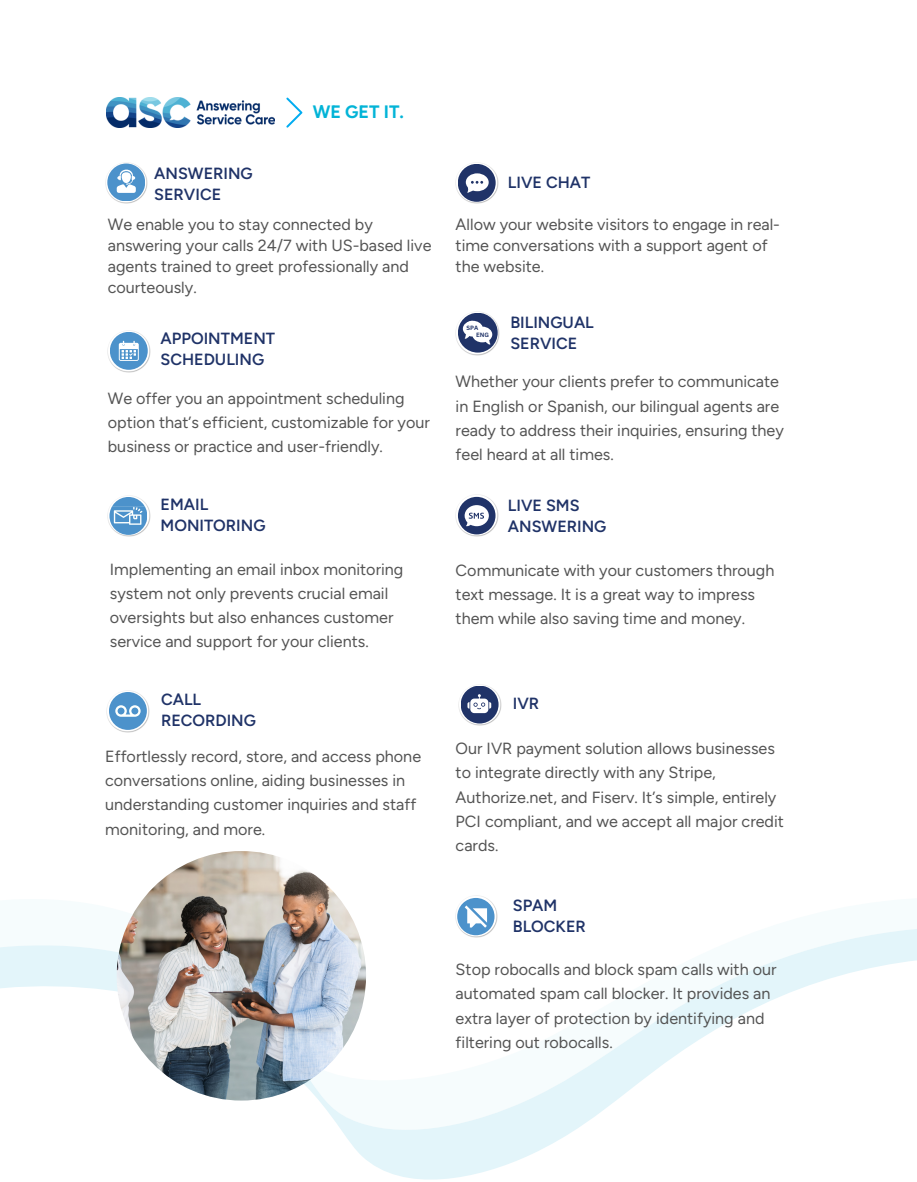
<style>
.page{position:relative;width:917px;height:1182px;background:#fff}
.page>*{position:absolute;margin:0;border:0;box-sizing:border-box;transform-origin:0 0}
.t1{font:700 18px "Figtree";color:#03b4d7}
.t2{font:16.2px/24.2px "Figtree";color:#545454}
.t3{font:600 16.2px/20.9px "Figtree";color:#203368}
.t4{font:700 6px "Canva Sans";color:#203368}
</style>
<div class="page">
<svg style="left:286px;top:97px;width:16px;height:31px"></svg>
<svg style="left:0;top:924px;width:917px;height:256px"></svg>
<img style="left:107px;top:97px;width:167px;height:31px">
<img style="left:105px;top:162px;width:43px;height:42px">
<div style="left:107px;top:163px;width:38px;height:38px;background:#4c92cb;border-radius:50%"></div>
<svg style="left:117px;top:169px;width:19px;height:23px"></svg>
<img style="left:107px;top:495px;width:43px;height:42px">
<div style="left:109px;top:497px;width:38px;height:38px;background:#4c92cb;border-radius:50%"></div>
<svg style="left:111px;top:506px;width:34px;height:19px"></svg>
<img style="left:456px;top:494px;width:42px;height:42px">
<img style="left:107px;top:690px;width:43px;height:42px">
<img style="left:456px;top:311px;width:43px;height:44px">
<img style="left:108px;top:330px;width:43px;height:42px">
<img style="left:456px;top:162px;width:42px;height:42px">
<img style="left:458px;top:684px;width:43px;height:41px">
<div style="left:461px;top:685px;width:37px;height:38px;background:#203368;border-radius:50%"></div>
<svg style="left:467px;top:694px;width:24px;height:19px"></svg>
<img style="left:455px;top:895px;width:43px;height:42px">
<svg style="left:457px;top:897px;width:37px;height:38px"></svg>
<svg style="left:463px;top:321px;width:29px;height:23px"></svg>
<img style="left:117px;top:850px;width:249px;height:250px;border-radius:50%">
<p class="t1" style="left:313px;top:101px;width:93px">WE GET IT.</p>
<p class="t3" style="left:154px;top:163px;width:100px">ANSWERING<br>SERVICE</p>
<p class="t3" style="left:508px;top:172px;width:84px">LIVE CHAT</p>
<p class="t2" style="left:108px;top:214px;width:325px;line-height:20.9px">We enable you to stay connected by answering your calls 24/7 with US-based live agents trained to greet professionally and courteously.</p>
<p class="t2" style="left:456px;top:214px;width:326px;line-height:20.9px">Allow your website visitors to engage in real&shy;time conversations with a support agent of the website.</p>
<p class="t3" style="left:510px;top:312px;width:85px">BILINGUAL<br>SERVICE</p>
<p class="t4" style="left:467px;top:324px;width:13px">SPA</p>
<p class="t3" style="left:161px;top:328px;width:116px">APPOINTMENT<br>SCHEDULING</p>
<p class="t4" style="left:476px;top:330px;width:14px">ENG</p>
<p class="t2" style="left:108px;top:386px;width:324px">We offer you an appointment scheduling option that’s efficient, customizable for your business or practice and user-friendly.</p>
<p class="t2" style="left:456px;top:369px;width:330px">Whether your clients prefer to communicate in English or Spanish, our bilingual agents are ready to address their inquiries, ensuring they feel heard at all times.</p>
<p class="t3" style="left:161px;top:494px;width:106px">EMAIL<br>MONITORING</p>
<p class="t3" style="left:508px;top:495px;width:100px">LIVE SMS<br>ANSWERING</p>
<p class="t2" style="left:110px;top:557px;width:295px">Implementing an email inbox monitoring system not only prevents crucial email oversights but also enhances customer service and support for your clients.</p>
<p class="t3" style="left:161px;top:689px;width:96px">CALL<br>RECORDING</p>
<p class="t2" style="left:105px;top:744px;width:317px">Effortlessly record, store, and access phone conversations online, aiding businesses in understanding customer inquiries and staff monitoring, and more.</p>
<p class="t2" style="left:456px;top:558px;width:320px">Communicate with your customers through text message. It is a great way to impress them while also saving time and money.</p>
<p class="t3" style="left:513px;top:693px;width:28px">IVR</p>
<p class="t2" style="left:456px;top:736px;width:330px">Our IVR payment solution allows businesses to integrate directly with any Stripe, Authorize.net, and Fiserv. It’s simple, entirely PCI compliant, and we accept all major credit cards.</p>
<p class="t3" style="left:513px;top:894px;width:75px">SPAM<br>BLOCKER</p>
<p class="t2" style="left:456px;top:957px;width:322px">Stop robocalls and block spam calls with our automated spam call blocker. It provides an extra layer of protection by identifying and filtering out robocalls.</p>
</div>
